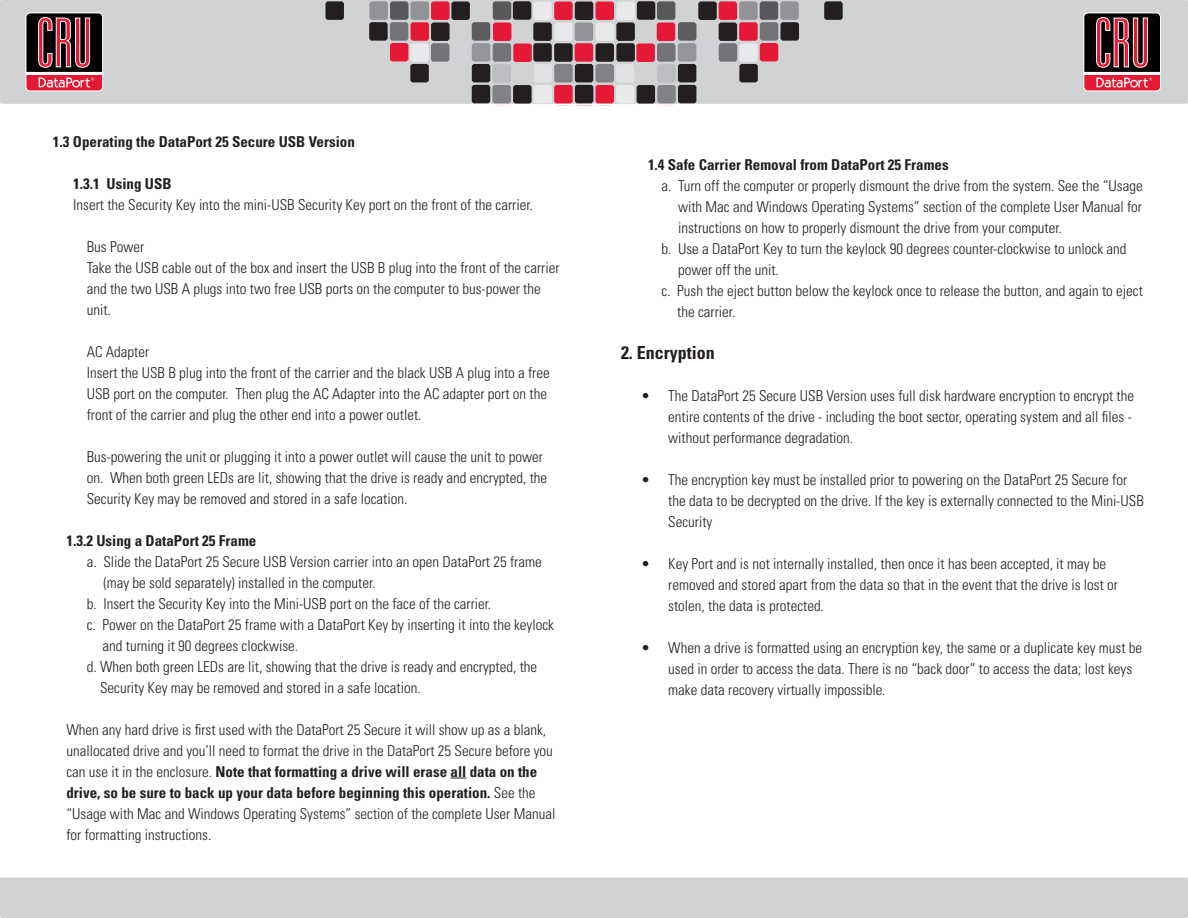
<style>
.page{position:relative;width:1188px;height:918px;background:#fff}
.page>*{position:absolute;margin:0;border:0;box-sizing:border-box;transform-origin:0 0}
.t1{font:700 condensed 18px "Univers";color:#231f20}
.t2{font:300 condensed 15px/21px "Univers";color:#231f20}
.t3{font:700 condensed 15px "Univers";color:#231f20}
.s1{font-weight:700}
</style>
<div class="page">
<div style="left:594px;top:0;width:594px;height:104px;background:#d1d2d4;border-radius:2px"></div>
<svg style="left:824px;top:1px;width:19px;height:19px"></svg>
<svg style="left:1085px;top:14px;width:75px;height:77px;background:#76373f"></svg>
<div style="left:1083px;top:12px;width:78px;height:79px;border:1px solid #fff;border-radius:4px"></div>
<div style="left:0;top:0;width:594px;height:104px;background:#d1d2d4;border-radius:2px"></div>
<svg style="left:326px;top:1px;width:18px;height:19px"></svg>
<svg style="left:369px;top:1px;width:430px;height:103px"></svg>
<svg style="left:27px;top:14px;width:76px;height:77px;background:#76373f"></svg>
<div style="left:25px;top:12px;width:78px;height:79px;border:1px solid #fff;border-radius:4px"></div>
<div style="left:0;top:878px;width:1188px;height:40px;background:#d1d2d4;border-radius:2px"></div>
<svg style="left:451px;top:778px;width:15px;height:1px"></svg>
<p class="t3" style="left:53px;top:132px;width:303px">1.3 Operating the DataPort 25 Secure USB Version</p>
<p class="t3" style="left:73px;top:174px;width:100px">1.3.1 Using USB</p>
<p class="t2" style="left:73px;top:194px;width:461px">Insert the Security Key into the mini-USB Security Key port on the front of the carrier.</p>
<p class="t2" style="left:87px;top:236px;width:59px">Bus Power</p>
<p class="t2" style="left:87px;top:257px;width:474px">Take the USB cable out of the box and insert the USB B plug into the front of the carrier and the two USB A plugs into two free USB ports on the computer to bus-power the unit.</p>
<p class="t2" style="left:87px;top:341px;width:64px">AC Adapter</p>
<p class="t2" style="left:87px;top:362px;width:465px">Insert the USB B plug into the front of the carrier and the black USB A plug into a free<br>USB port on the computer. Then plug the AC Adapter into the AC adapter port on the front of the carrier and plug the other end into a power outlet.</p>
<p class="t2" style="left:87px;top:446px;width:462px">Bus-powering the unit or plugging it into a power outlet will cause the unit to power on. When both green LEDs are lit, showing that the drive is ready and encrypted, the<br>Security Key may be removed and stored in a safe location.</p>
<p class="t3" style="left:66px;top:531px;width:191px">1.3.2 Using a DataPort 25 Frame</p>
<p class="t2" style="left:103px;top:551px;width:440px;text-indent:-17px">a. Slide the DataPort 25 Secure USB Version carrier into an open DataPort 25 frame (may be sold separately) installed in the computer.</p>
<p class="t2" style="left:87px;top:593px;width:406px">b. Insert the Security Key into the Mini-USB port on the face of the carrier.</p>
<p class="t2" style="left:103px;top:614px;width:453px;text-indent:-16px">c. Power on the DataPort 25 frame with a DataPort Key by inserting it into the keylock and turning it 90 degrees clockwise.</p>
<p class="t2" style="left:100px;top:656px;width:439px;text-indent:-13px">d. When both green LEDs are lit, showing that the drive is ready and encrypted, the<br>Security Key may be removed and stored in a safe location.</p>
<p class="t2" style="left:66px;top:719px;width:490px">When any hard drive is first used with the DataPort 25 Secure it will show up as a blank, unallocated drive and you’ll need to format the drive in the DataPort 25 Secure before you can use it in the enclosure. <span class="s1">Note that formatting a drive will erase all data on the drive, so be sure to back up your data before beginning this operation.</span> See the “Usage with Mac and Windows Operating Systems” section of the complete User Manual for formatting instructions.</p>
<p class="t3" style="left:648px;top:155px;width:302px">1.4 Safe Carrier Removal from DataPort 25 Frames</p>
<p class="t2" style="left:678px;top:175px;width:466px;text-align:justify;text-indent:-17px">a. Turn off the computer or properly dismount the drive from the system. See the “Usage with Mac and Windows Operating Systems” section of the complete User Manual for instructions on how to properly dismount the drive from your computer.</p>
<p class="t2" style="left:678px;top:238px;width:450px;text-indent:-17px">b. Use a DataPort Key to turn the keylock 90 degrees counter-clockwise to unlock and power off the unit.</p>
<p class="t2" style="left:677px;top:280px;width:467px;text-indent:-16px">c. Push the eject button below the keylock once to release the button, and again to eject the carrier.</p>
<p class="t1" style="left:621px;top:341px;width:95px">2. Encryption</p>
<p class="t2" style="left:668px;top:385px;width:467px;text-indent:-27px">• The DataPort 25 Secure USB Version uses full disk hardware encryption to encrypt the entire contents of the drive - including the boot sector, operating system and all files - without performance degradation.</p>
<p class="t2" style="left:668px;top:469px;width:477px;text-indent:-27px">• The encryption key must be installed prior to powering on the DataPort 25 Secure for the data to be decrypted on the drive. If the key is externally connected to the Mini-USB<br>Security</p>
<p class="t2" style="left:668px;top:553px;width:451px;text-indent:-27px">• Key Port and is not internally installed, then once it has been accepted, it may be removed and stored apart from the data so that in the event that the drive is lost or stolen, the data is protected.</p>
<p class="t2" style="left:668px;top:637px;width:476px;text-indent:-27px">• When a drive is formatted using an encryption key, the same or a duplicate key must be used in order to access the data. There is no “back door” to access the data; lost keys make data recovery virtually impossible.</p>
</div>
